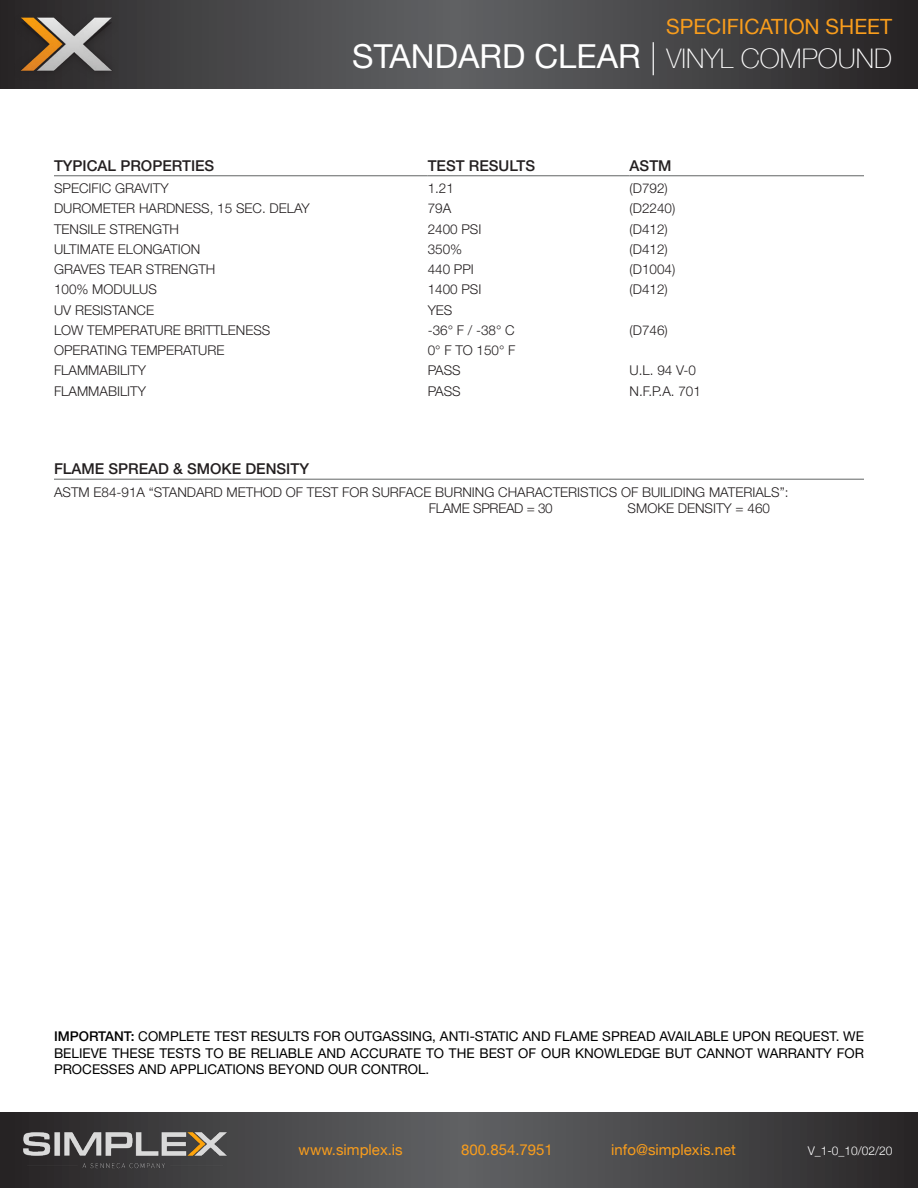
<style>
.page{position:relative;width:918px;height:1188px;background:#fff}
.page>*{position:absolute;margin:0;border:0;box-sizing:border-box;transform-origin:0 0}
.Dividers{font:33px "Helvetica Neue";color:#fff}
.t1{font:21px "Helvetica Neue";color:#f99d1c}
.t2{font:500 15px "Helvetica Neue LT Std";color:#231f20}
.t3{font:15px "Helvetica Neue";color:#f99d1c}
.t4{font:300 13.5px "Helvetica Neue LT Std";color:#231f20}
.t5{font:13.5px/16.2px "Helvetica Neue LT Std";color:#000;text-align:justify}
.t6{font:300 13.5px "Helvetica Neue LT Std";letter-spacing:-.02em;color:#231f20}
.t7{font:300 12px "Helvetica Neue";color:#fff}
.s1{font-weight:100}
.s2{font-weight:100;font-size:27px}
.s3{font-weight:500}
</style>
<div class="page">
<svg style="left:0;top:0;width:918px;height:89px;background:#464648"></svg>
<svg style="left:0;top:1112px;width:918px;height:76px;background:#464648"></svg>
<img style="left:19px;top:1129px;width:212px;height:43px">
<hr style="left:54px;top:175px;width:374px;height:1px;background:#626464">
<hr style="left:428px;top:175px;width:202px;height:1px;background:#626464">
<hr style="left:630px;top:175px;width:234px;height:1px;background:#626464">
<hr style="left:54px;top:479px;width:810px;height:1px;background:#626464">
<img style="left:14px;top:10px;width:103px;height:72px">
<p class="t1" style="left:666px;top:11px;width:227px">SPECIFICATION SHEET</p>
<p class="Dividers" style="left:352px;top:33px;width:541px">STANDARD CLEAR <span class="s1">|</span> <span class="s2">VINYL COMPOUND</span></p>
<p class="t2" style="left:54px;top:157px;width:162px">TYPICAL PROPERTIES</p>
<p class="t2" style="left:428px;top:157px;width:109px">TEST RESULTS</p>
<p class="t2" style="left:630px;top:157px;width:43px">ASTM</p>
<p class="t4" style="left:54px;top:180px;width:116px">SPECIFIC GRAVITY</p>
<p class="t4" style="left:428px;top:180px;width:28px">1.21</p>
<p class="t4" style="left:630px;top:180px;width:40px">(D792)</p>
<p class="t4" style="left:54px;top:200px;width:257px">DUROMETER HARDNESS, 15 SEC. DELAY</p>
<p class="t4" style="left:428px;top:200px;width:25px">79A</p>
<p class="t4" style="left:630px;top:200px;width:47px">(D2240)</p>
<p class="t4" style="left:54px;top:221px;width:127px">TENSILE STRENGTH</p>
<p class="t4" style="left:428px;top:221px;width:55px">2400 PSI</p>
<p class="t4" style="left:630px;top:221px;width:40px">(D412)</p>
<p class="t4" style="left:54px;top:241px;width:148px">ULTIMATE ELONGATION</p>
<p class="t4" style="left:428px;top:241px;width:36px">350%</p>
<p class="t4" style="left:630px;top:241px;width:40px">(D412)</p>
<p class="t4" style="left:54px;top:261px;width:163px">GRAVES TEAR STRENGTH</p>
<p class="t4" style="left:428px;top:261px;width:48px">440 PPI</p>
<p class="t4" style="left:630px;top:261px;width:47px">(D1004)</p>
<p class="t4" style="left:54px;top:281px;width:105px">100% MODULUS</p>
<p class="t4" style="left:428px;top:281px;width:55px">1400 PSI</p>
<p class="t4" style="left:630px;top:281px;width:40px">(D412)</p>
<p class="t4" style="left:54px;top:302px;width:102px">UV RESISTANCE</p>
<p class="t4" style="left:428px;top:302px;width:26px">YES</p>
<p class="t4" style="left:54px;top:322px;width:218px">LOW TEMPERATURE BRITTLENESS</p>
<p class="t4" style="left:428px;top:322px;width:89px">-36° F / -38° C</p>
<p class="t4" style="left:630px;top:322px;width:40px">(D746)</p>
<p class="t4" style="left:54px;top:342px;width:172px">OPERATING TEMPERATURE</p>
<p class="t4" style="left:428px;top:342px;width:89px">0° F TO 150° F</p>
<p class="t4" style="left:54px;top:362px;width:94px">FLAMMABILITY</p>
<p class="t4" style="left:428px;top:362px;width:35px">PASS</p>
<p class="t4" style="left:630px;top:362px;width:68px">U.L. 94 V-0</p>
<p class="t4" style="left:54px;top:383px;width:94px">FLAMMABILITY</p>
<p class="t4" style="left:428px;top:383px;width:35px">PASS</p>
<p class="t4" style="left:630px;top:383px;width:73px">N.F.P.A. 701</p>
<p class="t2" style="left:54px;top:460px;width:257px">FLAME SPREAD &amp; SMOKE DENSITY</p>
<p class="t4" style="left:54px;top:484px;width:736px">ASTM E84-91A “STANDARD METHOD OF TEST FOR SURFACE BURNING CHARACTERISTICS OF BUILIDING MATERIALS”:</p>
<p class="t6" style="left:429px;top:500px;width:126px">FLAME SPREAD = 30</p>
<p class="t4" style="left:628px;top:500px;width:144px">SMOKE DENSITY = 460</p>
<p class="t5" style="left:54px;top:1028px;width:812px"><span class="s3">IMPORTANT:</span> COMPLETE TEST RESULTS FOR OUTGASSING, ANTI-STATIC AND FLAME SPREAD AVAILABLE UPON REQUEST. WE BELIEVE THESE TESTS TO BE RELIABLE AND ACCURATE TO THE BEST OF OUR KNOWLEDGE BUT CANNOT WARRANTY FOR PROCESSES AND APPLICATIONS BEYOND OUR CONTROL.</p>
<p class="t3" style="left:299px;top:1139px;width:106px">www.simplex.is</p>
<p class="t3" style="left:461px;top:1139px;width:93px">800.854.7951</p>
<p class="t3" style="left:611px;top:1139px;width:126px">info@simplexis.net</p>
<p class="t7" style="left:808px;top:1141px;width:86px">V_1-0_10/02/20</p>
</div>
